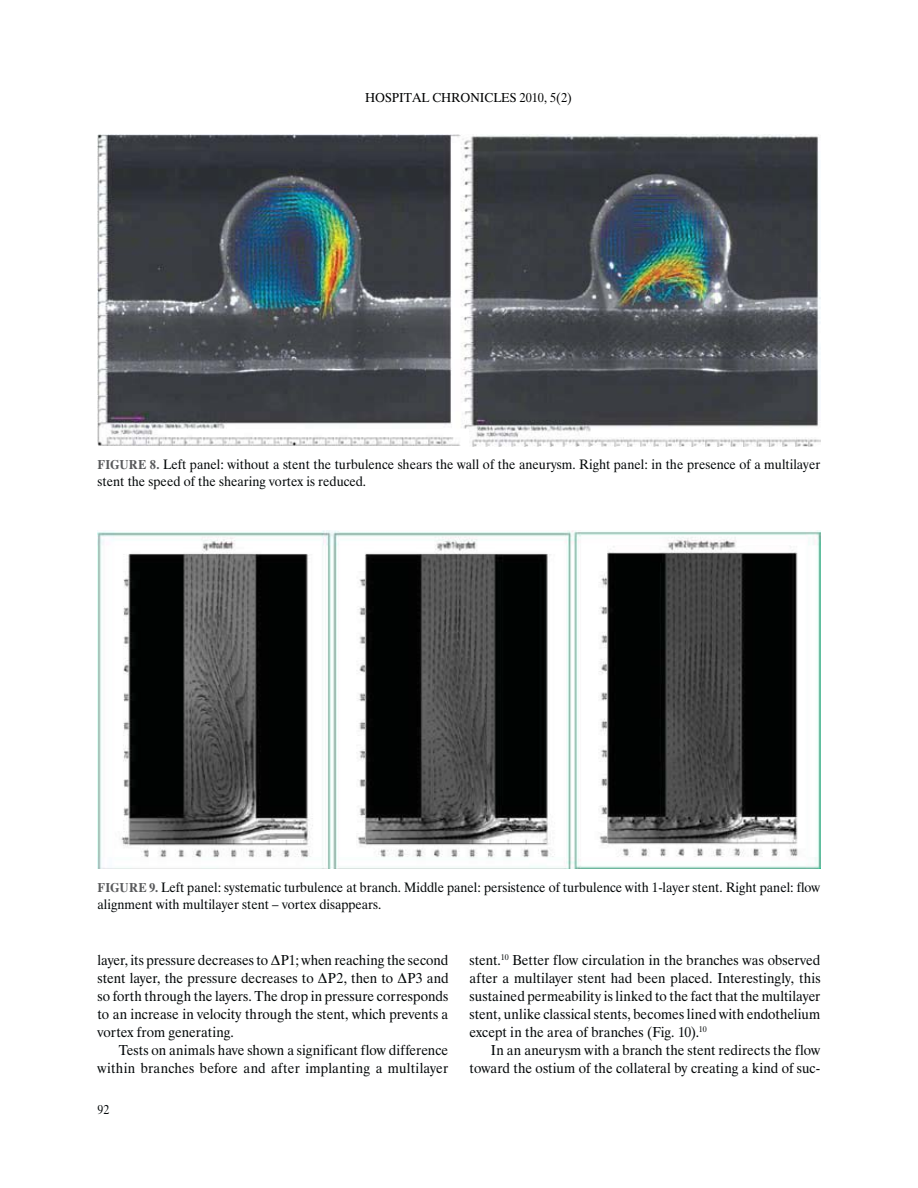
<style>
.page{position:relative;width:918px;height:1188px;background:#fff}
.page>*{position:absolute;margin:0;border:0;box-sizing:border-box;transform-origin:0 0}
.t1{font:15px/18px "UB Times";color:#040809;text-align:justify;scale:.95 1}
.t2{font:14.25px/17.1px "UB Times";color:#040809;scale:.95 1}
.t3{font:13.5px "UB Times";color:#010202;scale:.95 1}
.t4{font:13.5px "UB Times";color:#040809;scale:.9 1}
.s1{font-family:"UB Times Bold";font-size:13.5px;color:#58595b}
</style>
<div class="page">
<img style="left:98px;top:135px;width:722px;height:312px">
<img style="left:98px;top:530px;width:722px;height:338px">
<p class="t3" style="left:365px;top:93px;width:219px">HOSPITAL CHRONICLES 2010, 5(2)</p>
<p class="t2" style="left:98px;top:457px;width:762px"><span class="s1">FIGURE 8.</span> Left panel: without a stent the turbulence shears the wall of the aneurysm. Right panel: in the presence of a multilayer stent the speed of the shearing vortex is reduced.</p>
<p class="t2" style="left:98px;top:880px;width:762px"><span class="s1">FIGURE 9.</span> Left panel: systematic turbulence at branch. Middle panel: persistence of turbulence with 1-layer stent. Right panel: flow alignment with multilayer stent – vortex disappears.</p>
<p class="t1" style="left:98px;top:953px;width:371px">layer, its pressure decreases to ∆P1; when reaching the second stent layer, the pressure decreases to ∆P2, then to ∆P3 and so forth through the layers. The drop in pressure corresponds to an increase in velocity through the stent, which prevents a vortex from generating.</p>
<p class="t1" style="left:98px;top:1043px;width:371px;text-align:right">Tests on animals have shown a significant flow difference within branches before and after implanting a multilayer</p>
<p class="t4" style="left:98px;top:1105px;width:14px">92</p>
<p class="t1" style="left:470px;top:953px;width:371px">stent.<sup>10</sup> Better flow circulation in the branches was observed after a multilayer stent had been placed. Interestingly, this sustained permeability is linked to the fact that the multilayer stent, unlike classical stents, becomes lined with endothelium except in the area of branches (Fig. 10).<sup>10</sup></p>
<p class="t1" style="left:470px;top:1043px;width:371px;text-align:right">In an aneurysm with a branch the stent redirects the flow toward the ostium of the collateral by creating a kind of suc-</p>
</div>
